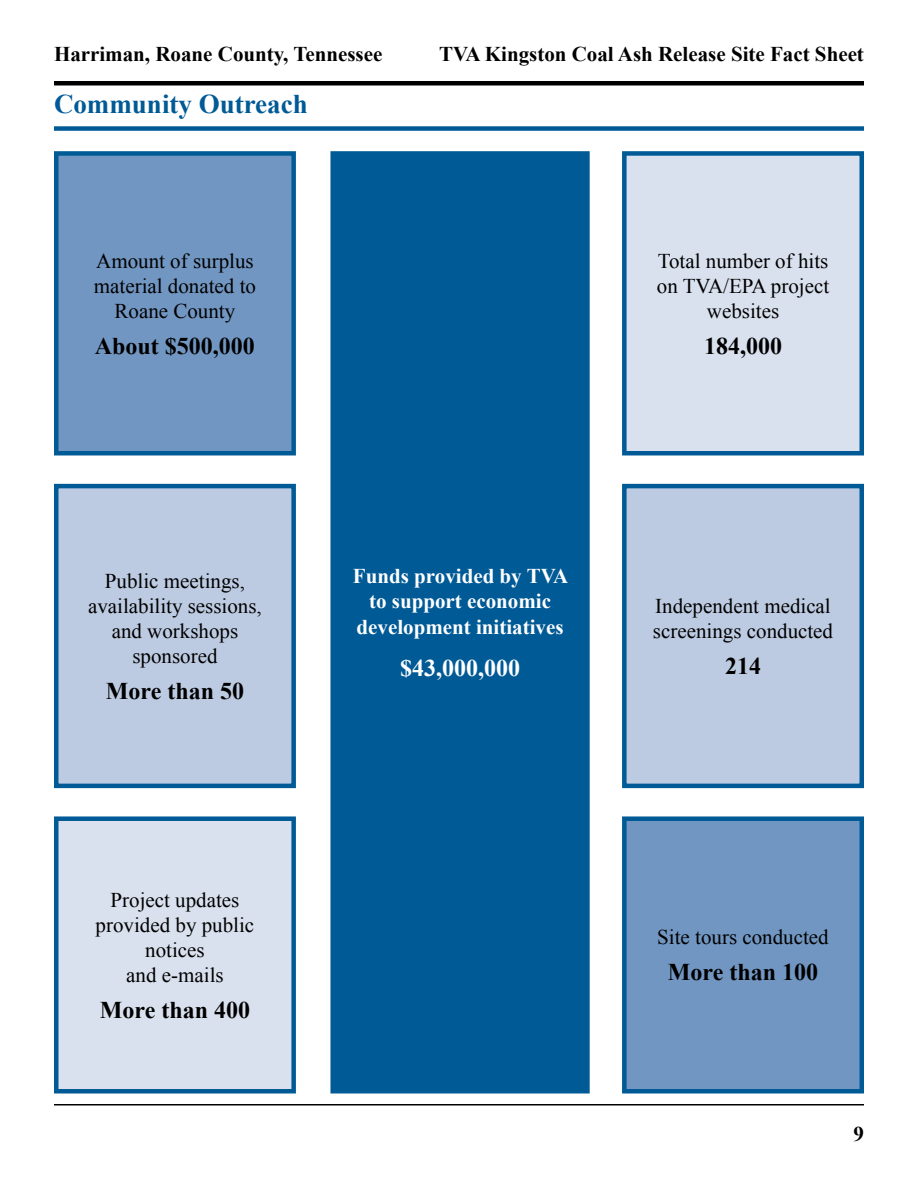
<style>
.page{position:relative;width:918px;height:1188px;background:#fff}
.page>*{position:absolute;margin:0;border:0;box-sizing:border-box;transform-origin:0 0}
.t1{font:700 27px "Times New Roman";color:#005a96}
.t2{font:700 24px "Times New Roman";color:#000}
.t3{font:700 24px "Times New Roman";color:#fff}
.t4{font:21px/25.2px "Times New Roman";color:#000;text-align:center}
.t5{font:700 21px "Times New Roman";color:#000}
.t6{font:700 21px/25.2px "Times New Roman";color:#fff;text-align:center}
</style>
<div class="page">
<div style="left:54px;top:81px;width:810px;height:5px;background:#000"></div>
<hr style="left:54px;top:1104px;width:810px;height:2px;background:#000">
<div style="left:54px;top:126px;width:810px;height:5px;background:#005a96"></div>
<div style="left:331px;top:152px;width:258px;height:941px;background:#005a96"></div>
<div style="left:330px;top:151px;width:260px;height:943px;border:2px solid #005a96"></div>
<div style="left:56px;top:153px;width:238px;height:300px;background:#7196c2"></div>
<div style="left:54px;top:151px;width:242px;height:304px;border:4px solid #005a96"></div>
<div style="left:624px;top:153px;width:238px;height:300px;background:#dae1ee"></div>
<div style="left:622px;top:151px;width:242px;height:304px;border:4px solid #005a96"></div>
<div style="left:56px;top:486px;width:238px;height:300px;background:#bdcbe2"></div>
<div style="left:54px;top:484px;width:242px;height:304px;border:4px solid #005a96"></div>
<div style="left:624px;top:486px;width:238px;height:300px;background:#bdcbe2"></div>
<div style="left:622px;top:484px;width:242px;height:304px;border:4px solid #005a96"></div>
<div style="left:56px;top:819px;width:238px;height:272px;background:#dae1ee"></div>
<div style="left:54px;top:816px;width:242px;height:278px;border:4px solid #005a96"></div>
<div style="left:624px;top:819px;width:238px;height:272px;background:#7196c2"></div>
<div style="left:622px;top:816px;width:242px;height:278px;border:4px solid #005a96"></div>
<p class="t5" style="left:54px;top:40px;width:330px">Harriman, Roane County, Tennessee</p>
<p class="t5" style="left:439px;top:40px;width:426px">TVA Kingston Coal Ash Release Site Fact Sheet</p>
<p class="t1" style="left:54px;top:85px;width:255px">Community Outreach</p>
<p class="t4" style="left:94px;top:248px;width:164px">Amount of surplus material donated to<br>Roane County</p>
<p class="t2" style="left:95px;top:329px;width:162px">About $500,000</p>
<p class="t4" style="left:88px;top:568px;width:175px">Public meetings, availability sessions, and workshops sponsored</p>
<p class="t2" style="left:106px;top:674px;width:140px">More than 50</p>
<p class="t4" style="left:96px;top:887px;width:160px">Project updates provided by public notices<br>and e-mails</p>
<p class="t2" style="left:100px;top:993px;width:152px">More than 400</p>
<p class="t6" style="left:353px;top:563px;width:217px">Funds provided by TVA to support economic development initiatives</p>
<p class="t3" style="left:400px;top:651px;width:121px">$43,000,000</p>
<p class="t4" style="left:657px;top:248px;width:174px">Total number of hits on TVA/EPA project websites</p>
<p class="t2" style="left:704px;top:329px;width:79px">184,000</p>
<p class="t4" style="left:653px;top:593px;width:182px;text-align:left">Independent medical screenings conducted</p>
<p class="t2" style="left:725px;top:649px;width:37px">214</p>
<p class="t4" style="left:657px;top:925px;width:173px">Site tours conducted</p>
<p class="t2" style="left:668px;top:955px;width:152px">More than 100</p>
<p class="t5" style="left:853px;top:1120px;width:12px">9</p>
</div>
